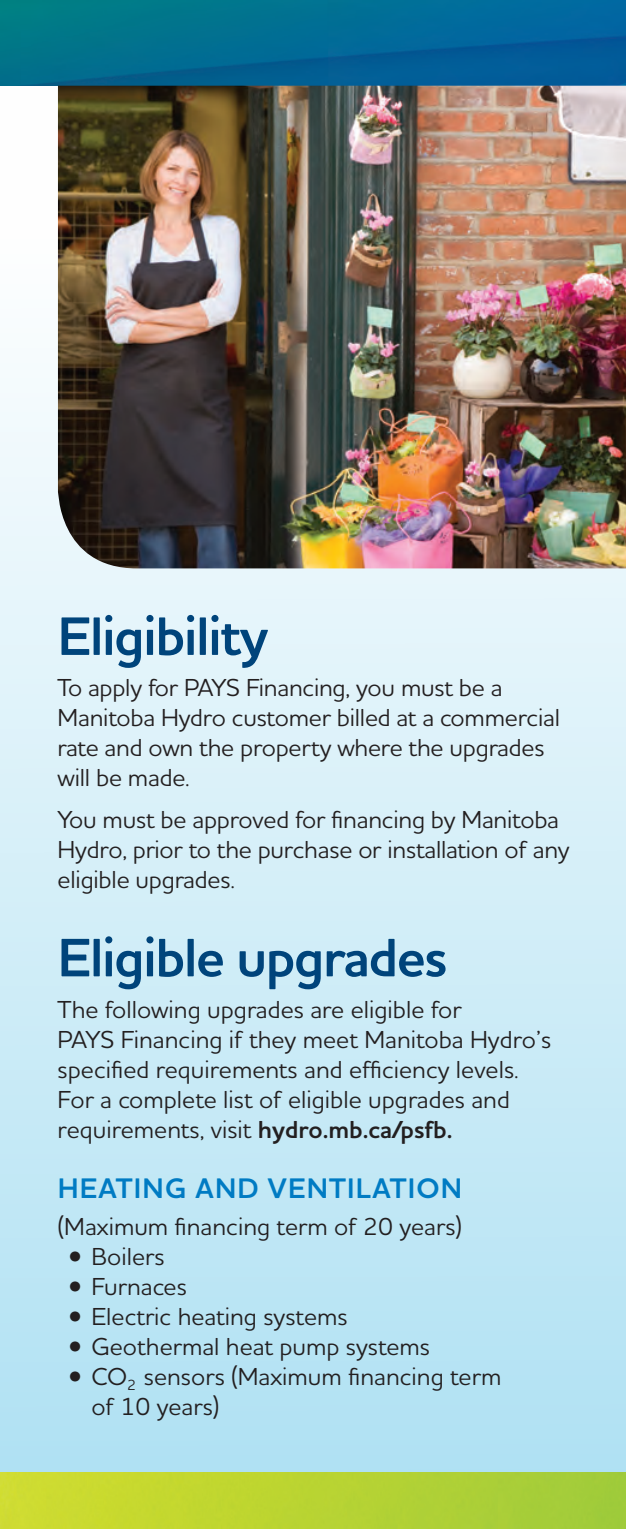
<style>
.page{position:relative;width:626px;height:1529px;background:#fff}
.page>*{position:absolute;margin:0;border:0;box-sizing:border-box;transform-origin:0 0}
.Headline{font:700 55px "MH Houschka Std";letter-spacing:-.025em;color:#00447b}
.Body_Copy{font:700 55px "MH Houschka Std";letter-spacing:-.025em;color:#00447b}
.Subhead2{font:700 28.75px "MH Houschka Std";letter-spacing:.04em;color:#007bc3}
.Body_Copy-2{font:25px/30px "MH Houschka Std";letter-spacing:-.01em;color:#231f20}
.Bullets{font:25px/30px "MH Houschka Std";color:#231f20}
.s1{font-weight:700}
</style>
<div class="page">
<div style="left:0;top:86px;width:626px;height:1401px;background:linear-gradient(to bottom,#fff,#afe1f3)"></div>
<img style="left:0;top:1472px;width:626px;height:56px">
<img style="left:0;top:0;width:626px;height:86px">
<img style="left:58px;top:86px;width:568px;height:482px">
<p class="Body_Copy" style="left:58px;top:600px;width:212px">Eligibility</p>
<p class="Body_Copy-2" style="left:58px;top:672px;width:504px">To apply for PAYS Financing, you must be a Manitoba Hydro customer billed at a commercial rate and own the property where the upgrades will be made.</p>
<p class="Body_Copy-2" style="left:58px;top:803px;width:513px">You must be approved for financing by Manitoba<br>Hydro, prior to the purchase or installation of any eligible upgrades.</p>
<p class="Headline" style="left:58px;top:921px;width:391px">Eligible upgrades</p>
<p class="Body_Copy-2" style="left:58px;top:993px;width:495px">The following upgrades are eligible for<br>PAYS Financing if they meet Manitoba Hydro’s specified requirements and efficiency levels.<br>For a complete list of eligible upgrades and requirements, visit <span class="s1">hydro.mb.ca/psfb.</span></p>
<p class="Subhead2" style="left:58px;top:1169px;width:406px">HEATING AND VENTILATION</p>
<p class="Body_Copy-2" style="left:58px;top:1210px;width:406px">(Maximum financing term of 20 years)</p>
<p class="Bullets" style="left:69px;top:1240px;width:97px">• Boilers</p>
<p class="Bullets" style="left:69px;top:1270px;width:119px">• Furnaces</p>
<p class="Bullets" style="left:69px;top:1300px;width:280px">• Electric heating systems</p>
<p class="Bullets" style="left:69px;top:1330px;width:362px">• Geothermal heat pump systems</p>
<p class="Bullets" style="left:91px;top:1360px;width:411px;text-indent:-22px">• CO<sub>2</sub> sensors (Maximum financing term of 10 years)</p>
</div>
